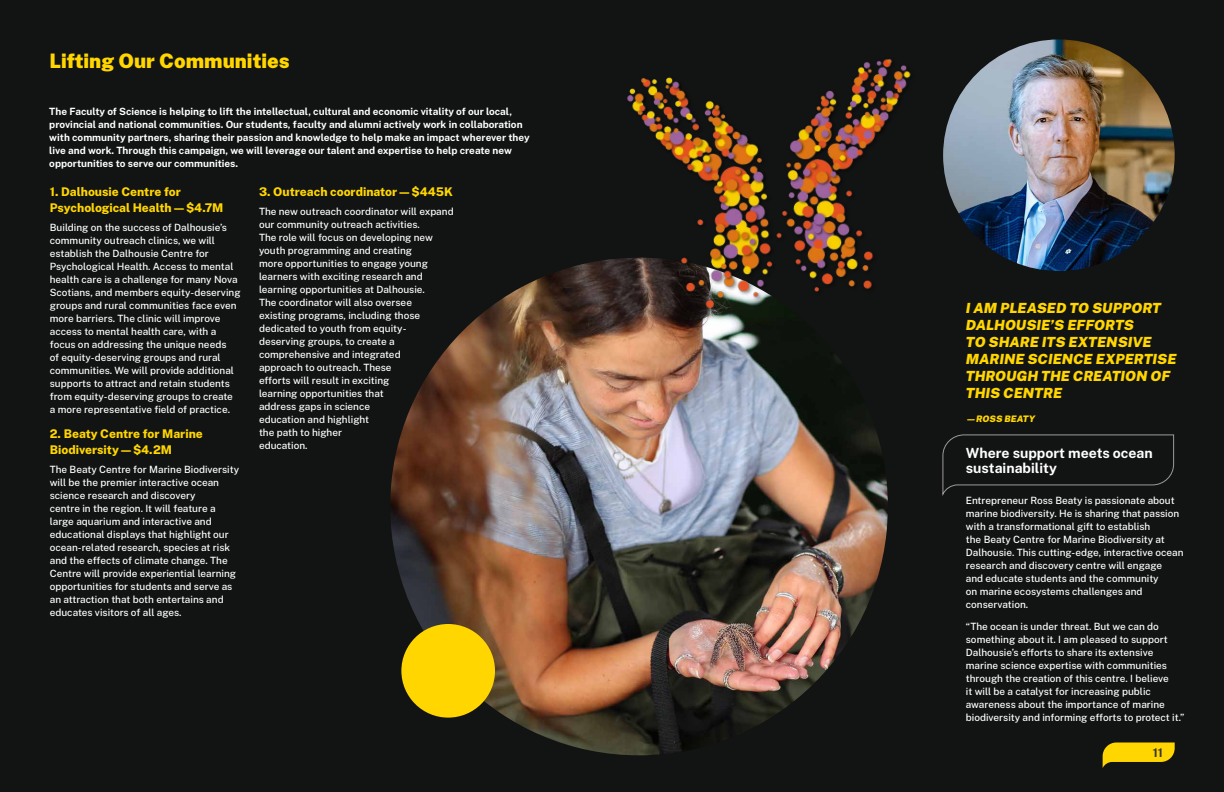
<style>
.page{position:relative;width:1224px;height:792px;background:#121313}
.page>*{position:absolute;margin:0;border:0;box-sizing:border-box;transform-origin:0 0}
.Heading_20_BeakGold{font:900 20px "Public Sans";color:#ffd600}
.Quote_14_BeakGold{font:italic 900 14px/17px "Public Sans";color:#ffd600}
.Subheading_14_CloudWhite{font:700 14px/15px "Public Sans";color:#fff}
.Subheading_14_BeakGold{font:800 12px/16px "Public Sans";color:#ffd600}
.t1{font:700 12px "Public Sans";color:#343432}
.Body_10_WingtipBlack{font:500 10px/13px "Public Sans";color:#fff}
.Body_10_Bold_CloudWhite{font:700 10px/13px "Public Sans";color:#fff}
.QuoteAuthor_9_BeakGold{font:italic 900 9px "Public Sans";letter-spacing:.01em;color:#ffd600}
</style>
<div class="page">
<img style="left:390px;top:258px;width:498px;height:497px;border-radius:249px">
<div style="left:401px;top:624px;width:94px;height:94px;background:#ffd600;border-radius:50%"></div>
<img style="left:603px;top:59px;width:308px;height:265px">
<img style="left:943px;top:39px;width:232px;height:232px;border-radius:116px">
<svg style="left:942px;top:434px;width:232px;height:62px"></svg>
<svg style="left:1103px;top:742px;width:72px;height:26px"></svg>
<p class="Heading_20_BeakGold" style="left:50px;top:46px;width:242px">Lifting Our Communities</p>
<p class="Body_10_Bold_CloudWhite" style="left:49px;top:105px;width:482px">The Faculty of Science is helping to lift the intellectual, cultural and economic vitality of our local, provincial and national communities. Our students, faculty and alumni actively work in collaboration with community partners, sharing their passion and knowledge to help make an impact wherever they live and work. Through this campaign, we will leverage our talent and expertise to help create new opportunities to serve our communities.</p>
<p class="Subheading_14_BeakGold" style="left:50px;top:183px;width:175px">1. Dalhousie Centre for<br>Psychological Health—$4.7M</p>
<p class="Body_10_WingtipBlack" style="left:50px;top:220px;width:192px">Building on the success of Dalhousie’s community outreach clinics, we will establish the Dalhousie Centre for Psychological Health. Access to mental health care is a challenge for many Nova Scotians, and members equity-deserving groups and rural communities face even more barriers. The clinic will improve access to mental health care, with a focus on addressing the unique needs<br>of equity-deserving groups and rural communities. We will provide additional supports to attract and retain students from equity-deserving groups to create a more representative field of practice.</p>
<p class="Subheading_14_BeakGold" style="left:50px;top:425px;width:155px">2. Beaty Centre for Marine<br>Biodiversity—$4.2M</p>
<p class="Body_10_WingtipBlack" style="left:50px;top:462px;width:191px">The Beaty Centre for Marine Biodiversity will be the premier interactive ocean science research and discovery<br>centre in the region. It will feature a large aquarium and interactive and educational displays that highlight our ocean-related research, species at risk and the effects of climate change. The Centre will provide experiential learning opportunities for students and serve as an attraction that both entertains and educates visitors of all ages.</p>
<p class="Subheading_14_BeakGold" style="left:259px;top:183px;width:195px">3. Outreach coordinator—$445K</p>
<p class="Body_10_WingtipBlack" style="left:259px;top:204px;width:196px">The new outreach coordinator will expand our community outreach activities.<br>The role will focus on developing new youth programming and creating<br>more opportunities to engage young learners with exciting research and learning opportunities at Dalhousie.<br>The coordinator will also oversee<br>existing programs, including those dedicated to youth from equity&shy;deserving groups, to create a comprehensive and integrated<br>approach to outreach. These<br>efforts will result in exciting<br>learning opportunities that<br>address gaps in science<br>education and highlight<br>the path to higher<br>education.</p>
<p class="Quote_14_BeakGold" style="left:966px;top:298px;width:212px">I AM PLEASED TO SUPPORT<br>DALHOUSIE’S EFFORTS<br>TO SHARE ITS EXTENSIVE<br>MARINE SCIENCE EXPERTISE<br>THROUGH THE CREATION OF<br>THIS CENTRE</p>
<p class="QuoteAuthor_9_BeakGold" style="left:966px;top:411px;width:71px">—ROSS BEATY</p>
<p class="Subheading_14_CloudWhite" style="left:966px;top:444px;width:188px">Where support meets ocean sustainability</p>
<p class="Body_10_WingtipBlack" style="left:966px;top:493px;width:219px">Entrepreneur Ross Beaty is passionate about marine biodiversity. He is sharing that passion with a transformational gift to establish<br>the Beaty Centre for Marine Biodiversity at Dalhousie. This cutting-edge, interactive ocean research and discovery centre will engage<br>and educate students and the community<br>on marine ecosystems challenges and conservation.</p>
<p class="Body_10_WingtipBlack" style="left:966px;top:619px;width:220px">“The ocean is under threat. But we can do something about it. I am pleased to support Dalhousie’s efforts to share its extensive marine science expertise with communities through the creation of this centre. I believe<br>it will be a catalyst for increasing public awareness about the importance of marine biodiversity and informing efforts to protect it.”</p>
<p class="t1" style="left:1153px;top:743px;width:12px">11</p>
</div>
